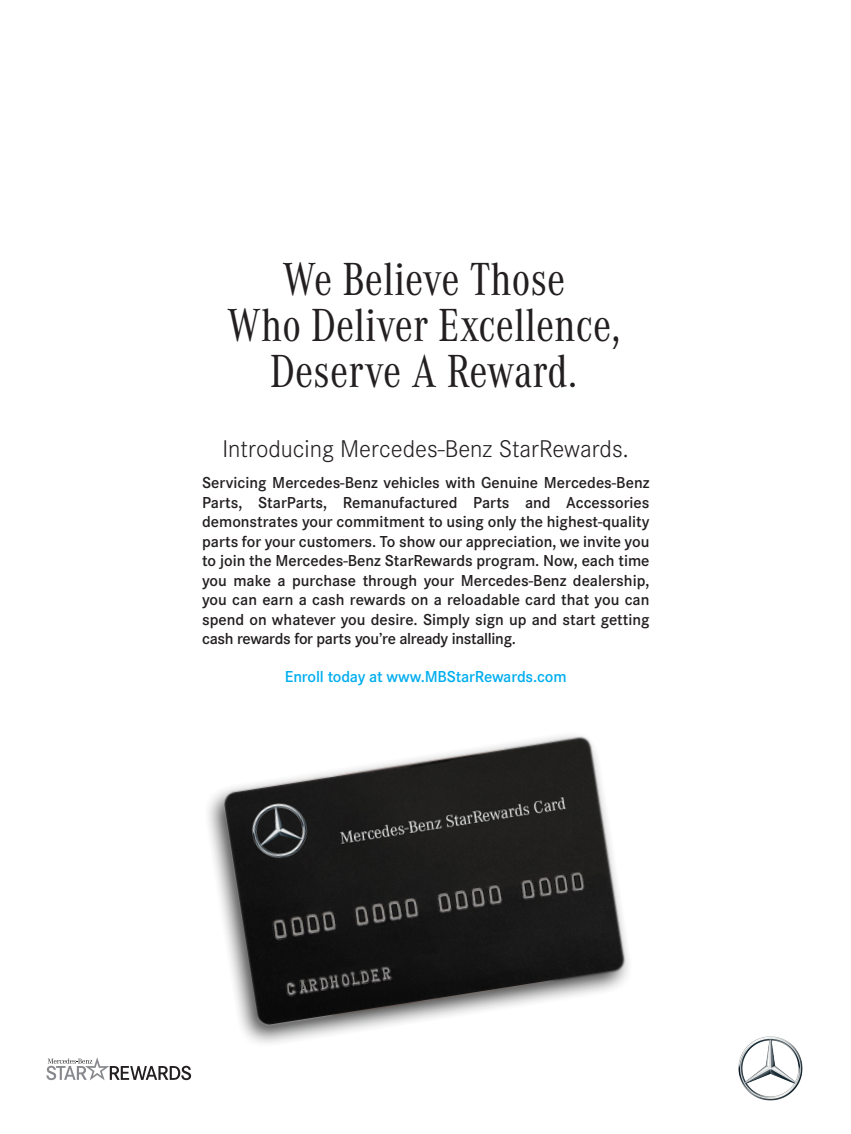
<style>
.page{position:relative;width:851px;height:1134px;background:#fff}
.page>*{position:absolute;margin:0;border:0;box-sizing:border-box;transform-origin:0 0}
.t1{font:48.15px/46px "Daimler CAC Pro";color:#231f20;text-align:center}
.t2{font:300 25.05px "Daimler CS Pro";color:#231f20}
.t3{font:600 16.5px/19.5px "Daimler CS Pro";letter-spacing:-.02em;color:#231f20;text-align:justify}
.t4{font:600 16.5px "Daimler CS Pro";letter-spacing:-.01em;color:#00aeef}
</style>
<div class="page">
<img style="left:738px;top:1037px;width:64px;height:64px">
<svg style="left:46px;top:1057px;width:145px;height:23px"></svg>
<img style="left:163px;top:735px;width:466px;height:331px">
<h1 class="t1" style="left:227px;top:254px;width:395px">We Believe Those<br>Who Deliver Excellence,<br>Deserve A Reward.</h1>
<h2 class="t2" style="left:222px;top:431px;width:408px">Introducing Mercedes-Benz StarRewards.</h2>
<p class="t3" style="left:202px;top:472px;width:449px">Servicing Mercedes-Benz vehicles with Genuine Mercedes-Benz Parts, StarParts, Remanufactured Parts and Accessories demonstrates your commitment to using only the highest-quality parts for your customers. To show our appreciation, we invite you to join the Mercedes-Benz StarRewards program. Now, each time you make a purchase through your Mercedes-Benz dealership, you can earn a cash rewards on a reloadable card that you can spend on whatever you desire. Simply sign up and start getting cash rewards for parts you’re already installing.</p>
<p class="t4" style="left:285px;top:665px;width:283px">Enroll today at www.MBStarRewards.com</p>
</div>
